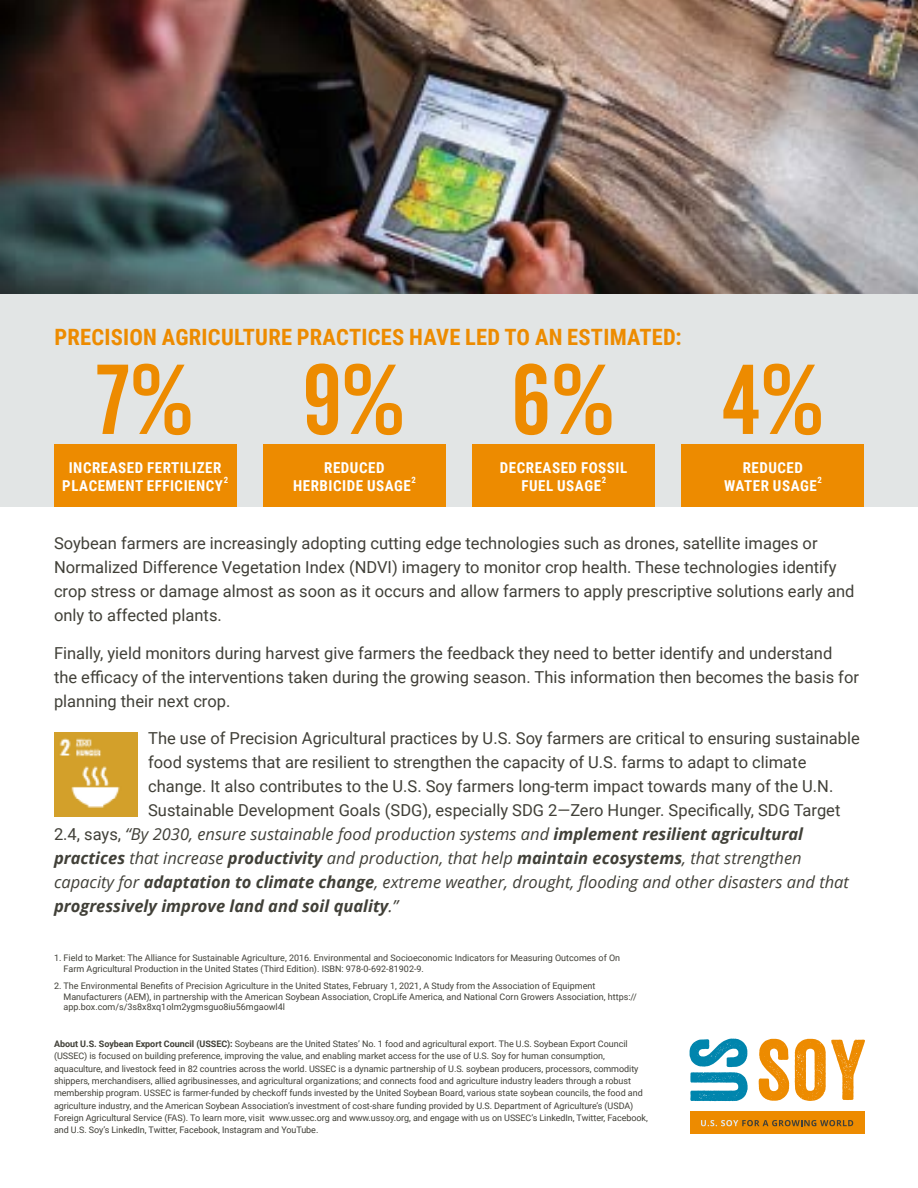
<style>
.page{position:relative;width:918px;height:1188px;background:#fff}
.page>*{position:absolute;margin:0;border:0;box-sizing:border-box;transform-origin:0 0}
.t1{font:96px "Veneer Clean";color:#ed8b00}
.t2{font:700 22.5px "Roboto Condensed";letter-spacing:.01em;color:#ed8b00}
.t3{font:16.5px/24px "Roboto";color:#414038}
.t4{font:italic 16.5px/24px "Open Sans";color:#414038}
.t5{font:700 15px/18px "Roboto Condensed";letter-spacing:.035em;color:#fff;text-align:center}
.t6{font:9px/12.3px "Roboto";letter-spacing:-.005em;color:#414038}
.t7{font:700 8.7px "Roboto Condensed";color:#fff}
.s1{font-family:"Roboto";font-style:normal}
.s2{font-weight:700}
</style>
<div class="page">
<img style="left:0;top:0;width:918px;height:294px">
<div style="left:0;top:294px;width:918px;height:213px;background:#e2e5e5"></div>
<div style="left:54px;top:444px;width:182px;height:63px;background:#ed8b00"></div>
<div style="left:263px;top:444px;width:183px;height:63px;background:#ed8b00"></div>
<div style="left:472px;top:444px;width:183px;height:63px;background:#ed8b00"></div>
<div style="left:682px;top:444px;width:182px;height:63px;background:#ed8b00"></div>
<svg style="left:690px;top:1039px;width:58px;height:62px"></svg>
<svg style="left:759px;top:1039px;width:30px;height:62px"></svg>
<svg style="left:795px;top:1039px;width:70px;height:62px"></svg>
<div style="left:690px;top:1112px;width:174px;height:22px;background:#ed8b00"></div>
<svg style="left:701px;top:1120px;width:152px;height:6px"></svg>
<img style="left:54px;top:733px;width:83px;height:83px">
<h2 class="t2" style="left:54px;top:321px;width:629px">PRECISION AGRICULTURE PRACTICES HAVE LED TO AN ESTIMATED:</h2>
<h1 class="t1" style="left:96px;top:342px;width:730px">7% 9% 6% 4%</h1>
<h3 class="t5" style="left:62px;top:458px;width:162px">INCREASED FERTILIZER<br>PLACEMENT EFFICIENCY</h3>
<p class="t7" style="left:224px;top:474px;width:6px">2</p>
<h3 class="t5" style="left:293px;top:458px;width:119px">REDUCED<br>HERBICIDE USAGE</h3>
<p class="t7" style="left:412px;top:474px;width:6px">2</p>
<h3 class="t5" style="left:500px;top:458px;width:129px">DECREASED FOSSIL<br>FUEL USAGE</h3>
<p class="t7" style="left:602px;top:474px;width:6px">2</p>
<h3 class="t5" style="left:724px;top:458px;width:94px">REDUCED<br>WATER USAGE</h3>
<p class="t7" style="left:818px;top:474px;width:6px">2</p>
<p class="t3" style="left:54px;top:531px;width:802px">Soybean farmers are increasingly adopting cutting edge technologies such as drones, satellite images or Normalized Difference Vegetation Index (NDVI) imagery to monitor crop health. These technologies identify crop stress or damage almost as soon as it occurs and allow farmers to apply prescriptive solutions early and only to affected plants.</p>
<p class="t3" style="left:54px;top:640px;width:807px">Finally, yield monitors during harvest give farmers the feedback they need to better identify and understand the efficacy of the interventions taken during the growing season. This information then becomes the basis for planning their next crop.</p>
<p class="t3" style="left:148px;top:726px;width:713px">The use of Precision Agricultural practices by U.S. Soy farmers are critical to ensuring sustainable food systems that are resilient to strengthen the capacity of U.S. farms to adapt to climate change. It also contributes to the U.S. Soy farmers long-term impact towards many of the U.N.<br>Sustainable Development Goals (SDG), especially SDG 2—Zero Hunger. Specifically, SDG Target</p>
<p class="t4" style="left:54px;top:822px;width:796px"><span class="s1">2.4, says,</span> “By 2030, ensure sustainable food production systems and <span class="s2">implement resilient agricultural practices</span> that increase <span class="s2">productivity</span> and production, that help <span class="s2">maintain ecosystems</span>, that strengthen capacity for <span class="s2">adaptation to climate change</span>, extreme weather, drought, flooding and other disasters and that <span class="s2">progressively improve land and soil quality</span>.”</p>
<p class="t6" style="left:64px;top:953px;width:558px;line-height:10.5px;text-indent:-10px">1. Field to Market: The Alliance for Sustainable Agriculture, 2016. Environmental and Socioeconomic Indicators for Measuring Outcomes of On<br>Farm Agricultural Production in the United States (Third Edition). ISBN: 978-0-692-81902-9.</p>
<p class="t6" style="left:63px;top:980px;width:575px;line-height:10.5px;text-indent:-9px">2. The Environmental Benefits of Precision Agriculture in the United States, February 1, 2021, A Study from the Association of Equipment<br>Manufacturers (AEM), in partnership with the American Soybean Association, CropLife America, and National Corn Growers Association, https:// app.box.com/s/3s8x8xq1olm2ygmsguo8iu56mgaowl4l</p>
<p class="t6" style="left:54px;top:1037px;width:595px"><span class="s2">About U.S. Soybean Export Council (USSEC):</span> Soybeans are the United States’ No. 1 food and agricultural export. The U.S. Soybean Export Council (USSEC) is focused on building preference, improving the value, and enabling market access for the use of U.S. Soy for human consumption, aquaculture, and livestock feed in 82 countries across the world. USSEC is a dynamic partnership of U.S. soybean producers, processors, commodity shippers, merchandisers, allied agribusinesses, and agricultural organizations; and connects food and agriculture industry leaders through a robust membership program. USSEC is farmer-funded by checkoff funds invested by the United Soybean Board, various state soybean councils, the food and agriculture industry, and the American Soybean Association’s investment of cost-share funding provided by U.S. Department of Agriculture’s (USDA)<br>Foreign Agricultural Service (FAS). To learn more, visit www.ussec.org and www.ussoy.org, and engage with us on USSEC’s LinkedIn, Twitter, Facebook, and U.S. Soy’s LinkedIn, Twitter, Facebook, Instagram and YouTube.</p>
</div>
